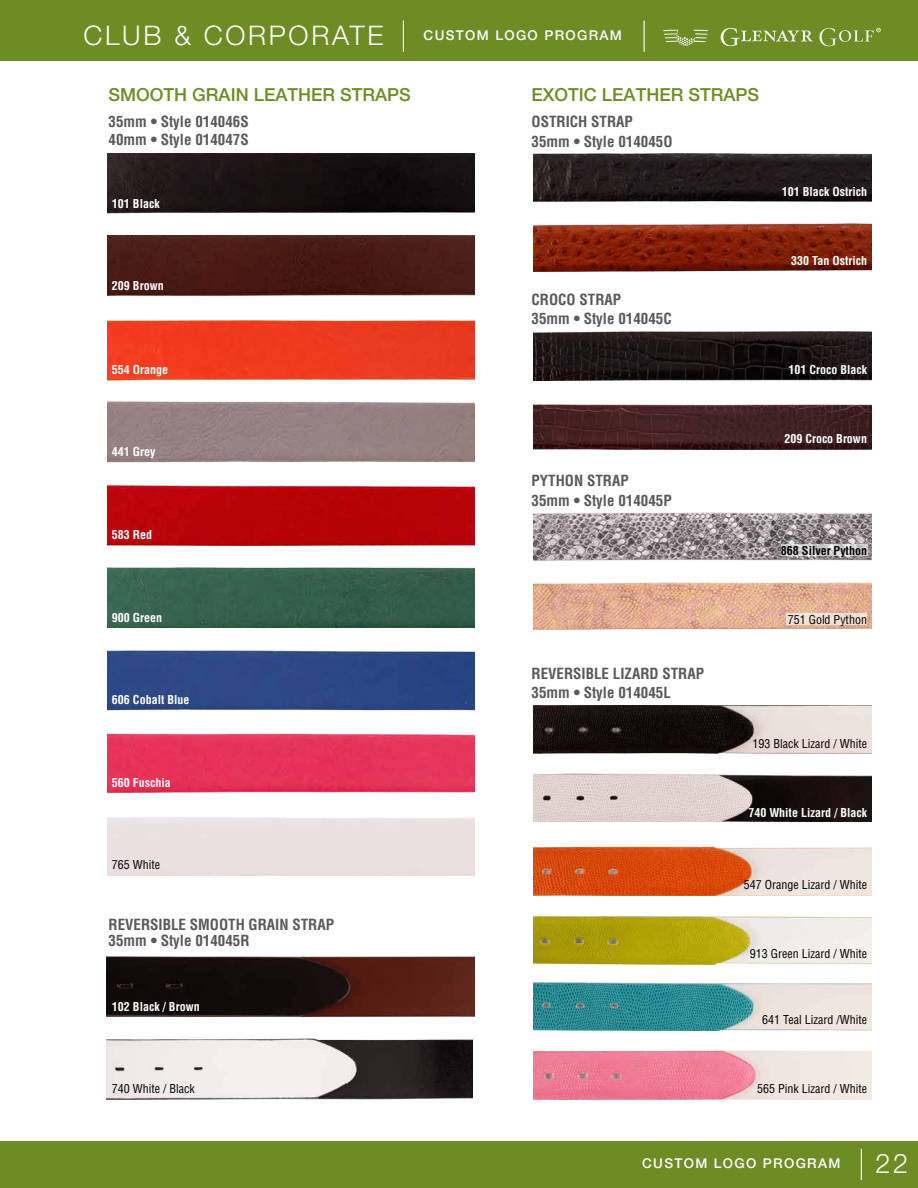
<style>
.page{position:relative;width:918px;height:1188px;background:#fff}
.page>*{position:absolute;margin:0;border:0;box-sizing:border-box;transform-origin:0 0}
.t1{font:300 27px "Helvetica Neue";letter-spacing:.1em;color:#fff}
.t2{font:500 18px "Helvetica Neue";color:#6d8d24}
.t3{font:700 condensed 15px/19.5px "Helvetica";color:#595a5c}
.t4{font:500 13.5px "Helvetica Neue";letter-spacing:.1em;color:#fff}
.t5{font:700 condensed 12px "Helvetica";color:#fff}
.t6{font:condensed 12px "Helvetica";color:#010101}
.t7{font:700 condensed 12px "Helvetica";color:#010101}
</style>
<div class="page">
<div style="left:0;top:1142px;width:918px;height:46px;background:#6d8d24"></div>
<div style="left:0;top:0;width:918px;height:60px;background:#6d8d24"></div>
<hr style="left:861px;top:1149px;width:1px;height:31px;background:#fff">
<hr style="left:644px;top:21px;width:1px;height:31px;background:#fff">
<svg style="left:663px;top:29px;width:45px;height:17px"></svg>
<svg style="left:721px;top:28px;width:92px;height:18px"></svg>
<svg style="left:819px;top:28px;width:62px;height:18px"></svg>
<img style="left:534px;top:847px;width:337px;height:48px">
<img style="left:107px;top:320px;width:367px;height:60px">
<img style="left:534px;top:153px;width:337px;height:49px">
<img style="left:534px;top:223px;width:337px;height:48px">
<img style="left:534px;top:583px;width:337px;height:47px">
<img style="left:534px;top:512px;width:337px;height:48px">
<img style="left:534px;top:705px;width:337px;height:48px">
<img style="left:534px;top:773px;width:337px;height:49px">
<img style="left:534px;top:916px;width:337px;height:48px">
<img style="left:534px;top:982px;width:337px;height:48px">
<img style="left:534px;top:1051px;width:337px;height:48px">
<img style="left:534px;top:332px;width:337px;height:48px">
<img style="left:534px;top:404px;width:337px;height:45px">
<img style="left:107px;top:650px;width:367px;height:60px">
<img style="left:107px;top:153px;width:367px;height:61px">
<img style="left:107px;top:236px;width:367px;height:61px">
<img style="left:107px;top:734px;width:367px;height:59px">
<img style="left:107px;top:485px;width:367px;height:61px">
<img style="left:107px;top:956px;width:367px;height:60px">
<img style="left:107px;top:1039px;width:365px;height:61px">
<img style="left:107px;top:567px;width:367px;height:61px">
<img style="left:107px;top:402px;width:367px;height:60px">
<hr style="left:403px;top:21px;width:1px;height:31px;background:#fff">
<div style="left:786px;top:614px;width:81px;height:12px;background:#f4dfd5"></div>
<svg style="left:781px;top:544px;width:87px;height:12px"></svg>
<h1 class="t1" style="left:83px;top:19px;width:302px">CLUB &amp; CORPORATE</h1>
<p class="t4" style="left:424px;top:28px;width:200px">CUSTOM LOGO PROGRAM</p>
<p class="t2" style="left:109px;top:84px;width:304px">SMOOTH GRAIN LEATHER STRAPS</p>
<p class="t3" style="left:109px;top:113px;width:142px;line-height:18px">35mm • Style 014046S<br>40mm • Style 014047S</p>
<p class="t2" style="left:532px;top:84px;width:229px">EXOTIC LEATHER STRAPS</p>
<p class="t3" style="left:532px;top:112px;width:142px">OSTRICH STRAP<br>35mm • Style 014045O</p>
<p class="t5" style="left:112px;top:196px;width:49px">101 Black</p>
<p class="t5" style="left:112px;top:279px;width:53px">209 Brown</p>
<p class="t5" style="left:112px;top:362px;width:58px">554 Orange</p>
<p class="t3" style="left:532px;top:290px;width:142px">CROCO STRAP<br>35mm • Style 014045C</p>
<p class="t5" style="left:782px;top:184px;width:87px">101 Black Ostrich</p>
<p class="t5" style="left:791px;top:253px;width:77px">330 Tan Ostrich</p>
<p class="t5" style="left:788px;top:362px;width:80px">101 Croco Black</p>
<p class="t5" style="left:112px;top:444px;width:45px">441 Grey</p>
<p class="t5" style="left:112px;top:527px;width:42px">583 Red</p>
<p class="t5" style="left:112px;top:610px;width:52px">900 Green</p>
<p class="t5" style="left:112px;top:692px;width:79px">606 Cobalt Blue</p>
<p class="t5" style="left:112px;top:775px;width:60px">560 Fuschia</p>
<p class="t6" style="left:112px;top:858px;width:50px">765 White</p>
<p class="t3" style="left:109px;top:916px;width:227px;line-height:16.5px">REVERSIBLE SMOOTH GRAIN STRAP<br>35mm • Style 014045R</p>
<p class="t5" style="left:112px;top:999px;width:89px">102 Black / Brown</p>
<p class="t3" style="left:532px;top:471px;width:142px">PYTHON STRAP<br>35mm • Style 014045P</p>
<p class="t3" style="left:532px;top:663px;width:174px">REVERSIBLE LIZARD STRAP<br>35mm • Style 014045L</p>
<p class="t5" style="left:784px;top:431px;width:84px">209 Croco Brown</p>
<p class="t7" style="left:781px;top:543px;width:88px">868 Silver Python</p>
<p class="t6" style="left:788px;top:612px;width:81px">751 Gold Python</p>
<p class="t6" style="left:752px;top:736px;width:116px">193 Black Lizard / White</p>
<p class="t5" style="left:748px;top:805px;width:120px">740 White Lizard / Black</p>
<p class="t6" style="left:744px;top:877px;width:125px">547 Orange Lizard / White</p>
<p class="t6" style="left:750px;top:946px;width:119px">913 Green Lizard / White</p>
<p class="t6" style="left:762px;top:1012px;width:106px">641 Teal Lizard /White</p>
<p class="t6" style="left:112px;top:1081px;width:84px">740 White / Black</p>
<p class="t6" style="left:757px;top:1081px;width:111px">565 Pink Lizard / White</p>
<p class="t4" style="left:642px;top:1155px;width:200px">CUSTOM LOGO PROGRAM</p>
<h1 class="t1" style="left:875px;top:1147px;width:34px">22</h1>
</div>
